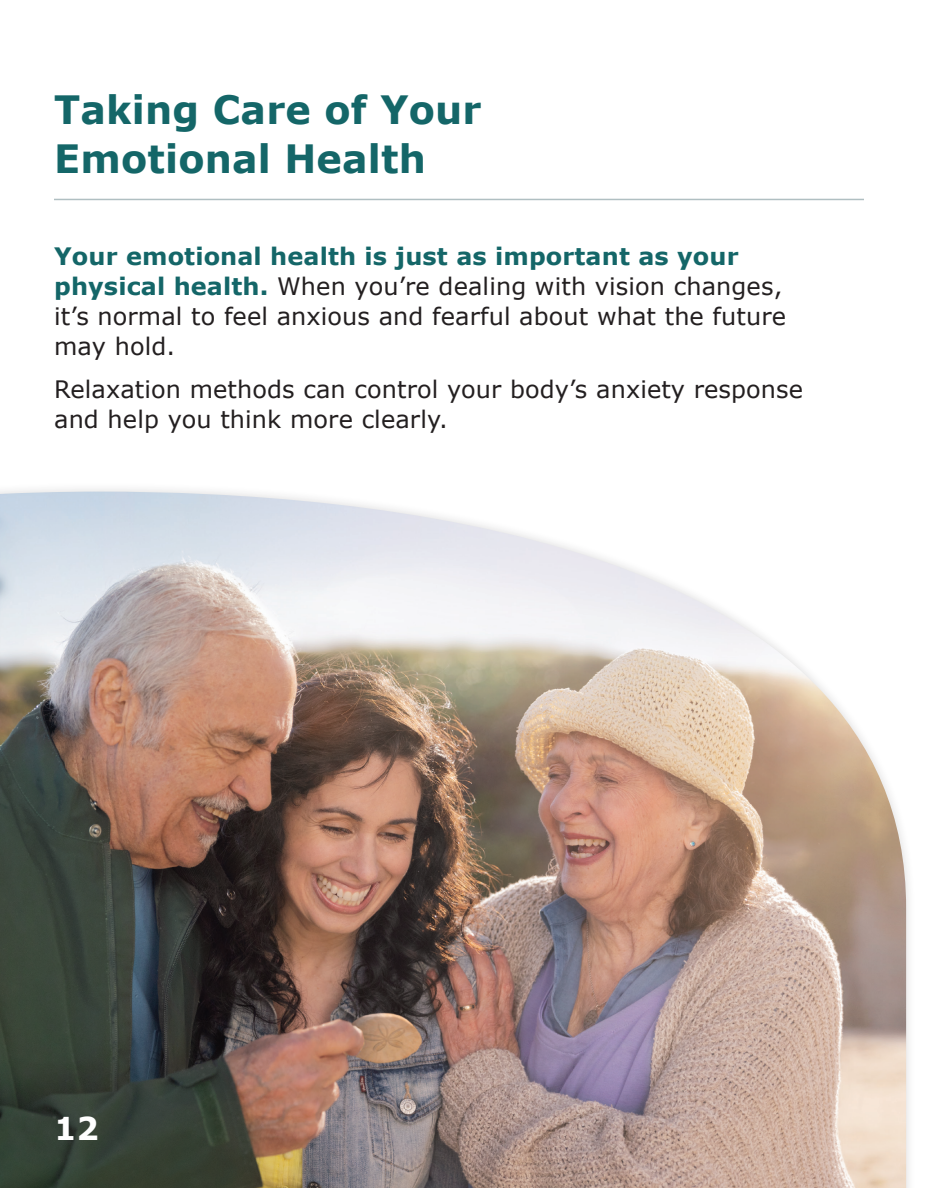
<style>
.page{position:relative;width:945px;height:1188px;background:#fff}
.page>*{position:absolute;margin:0;border:0;box-sizing:border-box;transform-origin:0 0}
.Heading{font:700 39px/48.8px "Verdana";letter-spacing:.005em;color:#146668}
.t1{font:700 31.5px "Verdana";color:#fff}
.t2{font:24px/30px "Verdana";letter-spacing:.005em;color:#231f20}
.s1{font-weight:700;color:#146668}
</style>
<div class="page">
<div style="left:0;top:482px;width:916px;height:706px;background:#231f20;opacity:.15"></div>
<img style="left:0;top:492px;width:906px;height:696px">
<hr style="left:54px;top:199px;width:810px;height:1px;background:#b0bfc2">
<p class="Heading" style="left:54px;top:86px;width:429px">Taking Care of Your<br>Emotional Health</p>
<p class="t2" style="left:54px;top:241px;width:733px"><span class="s1">Your emotional health is just as important as your physical health.</span> When you’re dealing with vision changes, it’s normal to feel anxious and fearful about what the future may hold.</p>
<p class="t2" style="left:54px;top:375px;width:751px">Relaxation methods can control your body’s anxiety response and help you think more clearly.</p>
<p class="t1" style="left:54px;top:1108px;width:46px">12</p>
</div>
